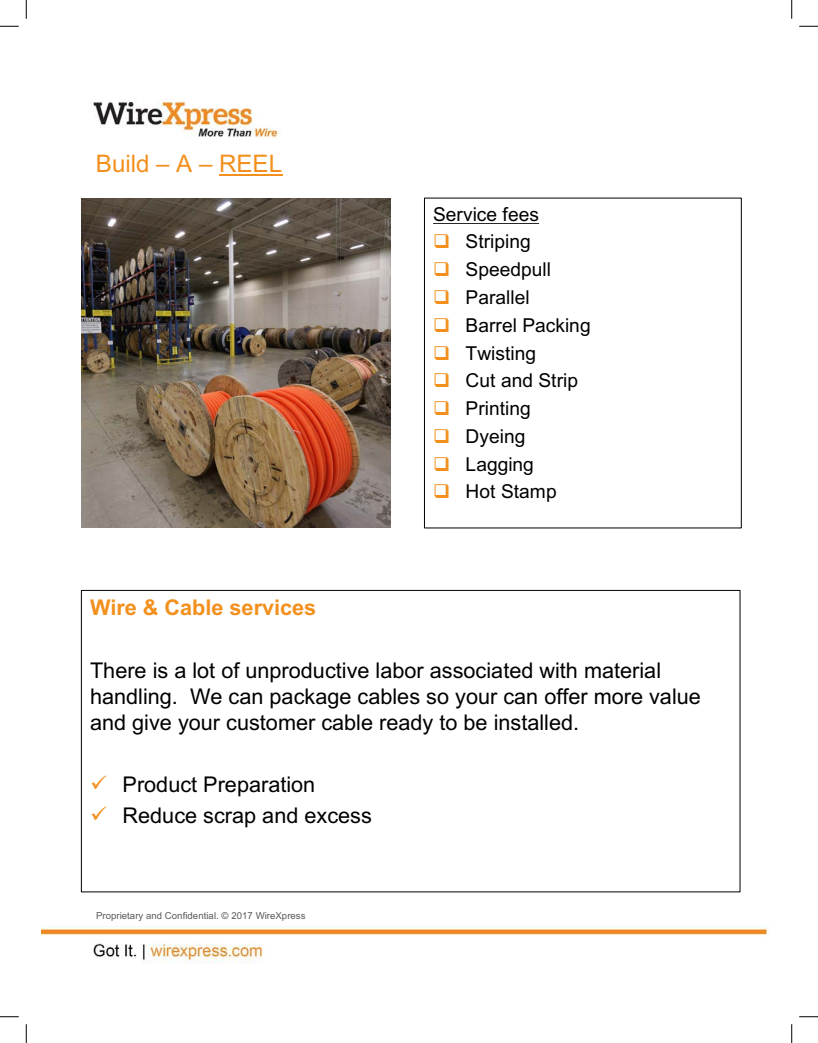
<style>
.page{position:relative;width:818px;height:1043px;background:#fff}
.page>*{position:absolute;margin:0;border:0;box-sizing:border-box;transform-origin:0 0}
.t1{font:24.12px "Arial";color:#f3901d}
.t2{font:21.62px/26px "Arial";color:#000}
.t3{font:700 21.62px "Arial";color:#f3901d}
.t4{font:19.12px "Arial";color:#000}
.t5{font:9.62px "Arial";letter-spacing:.01em;color:#595959}
.s1{color:#f3901d}
</style>
<div class="page">
<img style="left:41px;top:99px;width:728px;height:865px">
<hr style="left:219px;top:174px;width:63px;height:1px;background:#f3901d">
<svg style="left:433px;top:223px;width:106px;height:1px"></svg>
<img style="left:81px;top:198px;width:309px;height:330px">
<svg style="left:0;top:25px;width:19px;height:2px"></svg>
<svg style="left:799px;top:25px;width:19px;height:2px"></svg>
<svg style="left:0;top:1016px;width:19px;height:1px"></svg>
<svg style="left:799px;top:1016px;width:19px;height:1px"></svg>
<svg style="left:25px;top:0;width:2px;height:19px"></svg>
<svg style="left:25px;top:1024px;width:2px;height:18px"></svg>
<svg style="left:791px;top:0;width:1px;height:19px"></svg>
<svg style="left:791px;top:1024px;width:1px;height:18px"></svg>
<p class="t1" style="left:96px;top:146px;width:188px">Build – A – REEL</p>
<p class="t3" style="left:90px;top:592px;width:228px">Wire &amp; Cable services</p>
<p class="t4" style="left:433px;top:201px;width:107px">Service fees</p>
<p class="t4" style="left:433px;top:228px;width:99px"><span class="s1">❑</span> Striping</p>
<p class="t4" style="left:433px;top:256px;width:119px"><span class="s1">❑</span> Speedpull</p>
<p class="t4" style="left:433px;top:284px;width:98px"><span class="s1">❑</span> Parallel</p>
<p class="t4" style="left:433px;top:312px;width:159px"><span class="s1">❑</span> Barrel Packing</p>
<p class="t4" style="left:433px;top:340px;width:104px"><span class="s1">❑</span> Twisting</p>
<p class="t4" style="left:433px;top:367px;width:146px"><span class="s1">❑</span> Cut and Strip</p>
<p class="t4" style="left:433px;top:395px;width:99px"><span class="s1">❑</span> Printing</p>
<p class="t4" style="left:433px;top:423px;width:94px"><span class="s1">❑</span> Dyeing</p>
<p class="t4" style="left:433px;top:450px;width:102px"><span class="s1">❑</span> Lagging</p>
<p class="t4" style="left:433px;top:478px;width:125px"><span class="s1">❑</span> Hot Stamp</p>
<p class="t2" style="left:90px;top:657px;width:612px">There is a lot of unproductive labor associated with material handling. We can package cables so your can offer more value and give your customer cable ready to be installed.</p>
<p class="t2" style="left:90px;top:771px;width:227px"><span class="s1">✓</span> Product Preparation</p>
<p class="t2" style="left:90px;top:802px;width:283px"><span class="s1">✓</span> Reduce scrap and excess</p>
<p class="t5" style="left:96px;top:909px;width:211px">Proprietary and Confidential. © 2017 WireXpress</p>
</div>
